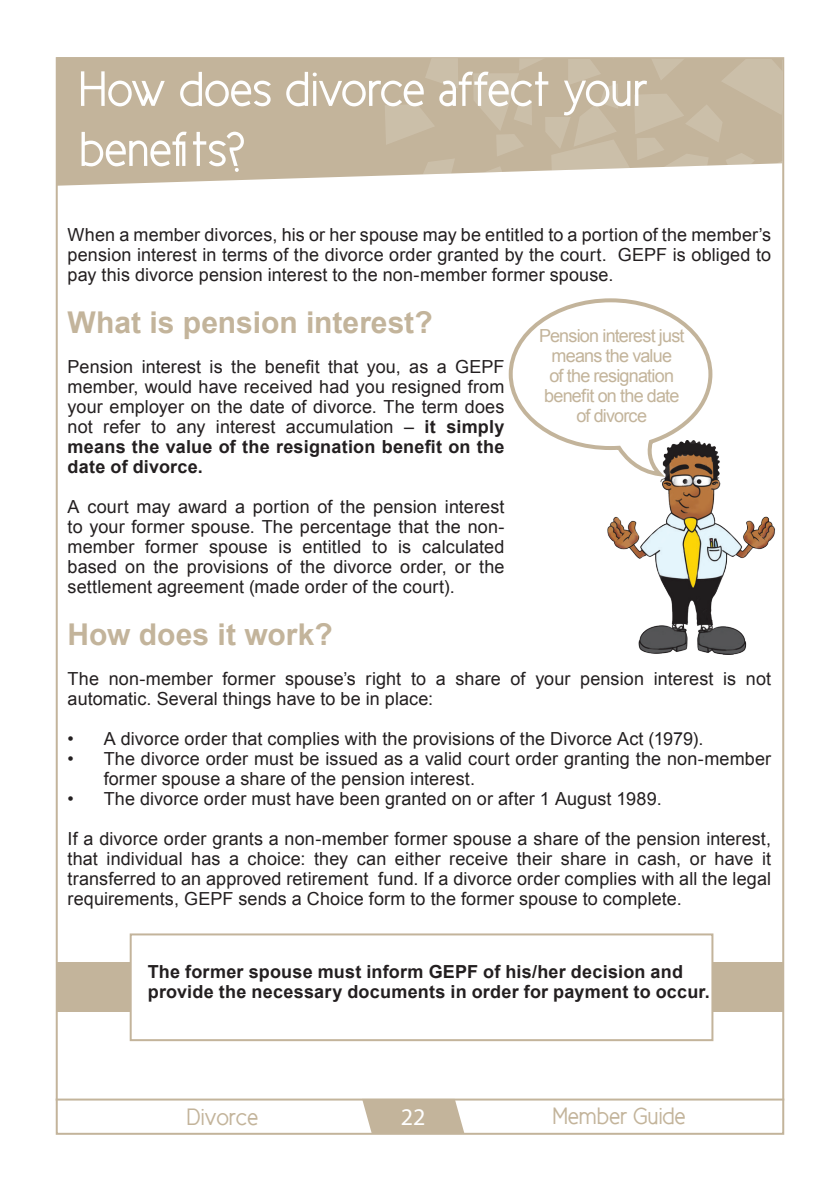
<style>
.page{position:relative;width:836px;height:1189px;background:#fff}
.page>*{position:absolute;margin:0;border:0;box-sizing:border-box;transform-origin:0 0}
.t1{font:50px "New Cicle Gordita";letter-spacing:-.015em;color:#fff}
.t2{font:700 30px "Arial";color:#c3b49b}
.t3{font:24px "New Cicle Gordita";color:#c3b49b}
.t4{font:24px "Myriad Pro";color:#fff}
.t5{font:18px/20px "Arial";letter-spacing:.005em;color:#231f20;text-align:justify}
.t6{font:700 18px "Arial";letter-spacing:.015em;color:#231f20}
.t7{font:18px/20px "Arial";letter-spacing:-.045em;color:#c3b49b;text-align:center}
.s1{font-weight:700}
</style>
<div class="page">
<hr style="left:56px;top:1098px;width:728px;height:2px;background:#c3b49b">
<svg style="left:362px;top:1098px;width:102px;height:35px;background:#c8bba4"></svg>
<div style="left:56px;top:57px;width:415px;height:129px;background:#c3b49b"></div>
<svg style="left:384px;top:104px;width:51px;height:41px;background:#c8bba4"></svg>
<svg style="left:417px;top:158px;width:38px;height:28px"></svg>
<svg style="left:425px;top:57px;width:33px;height:32px"></svg>
<svg style="left:471px;top:57px;width:311px;height:116px;background:#c8baa4"></svg>
<img style="left:607px;top:446px;width:168px;height:208px">
<svg style="left:508px;top:298px;width:206px;height:181px"></svg>
<div style="left:130px;top:933px;width:583px;height:108px;border:2px solid #c3b49b"></div>
<div style="left:56px;top:962px;width:75px;height:50px;background:#c3b49b"></div>
<div style="left:712px;top:962px;width:71px;height:50px;background:#c3b49b"></div>
<p class="t1" style="left:79px;top:63px;width:570px">How does divorce affect your</p>
<p class="t1" style="left:79px;top:123px;width:168px">benefits?</p>
<p class="t5" style="left:68px;top:224px;width:704px">When a member divorces, his or her spouse may be entitled to a portion of the member’s pension interest in terms of the divorce order granted by the court. GEPF is obliged to pay this divorce pension interest to the non-member former spouse.</p>
<p class="t2" style="left:68px;top:302px;width:366px">What is pension interest?</p>
<p class="t5" style="left:68px;top:356px;width:438px">Pension interest is the benefit that you, as a GEPF member, would have received had you resigned from your employer on the date of divorce. The term does not refer to any interest accumulation – <span class="s1">it simply means the value of the resignation benefit on the date of divorce.</span></p>
<p class="t5" style="left:68px;top:496px;width:438px">A court may award a portion of the pension interest to your former spouse. The percentage that the non&shy;member former spouse is entitled to is calculated based on the provisions of the divorce order, or the settlement agreement (made order of the court).</p>
<p class="t2" style="left:68px;top:614px;width:266px">How does it work?</p>
<p class="t5" style="left:68px;top:668px;width:704px">The non-member former spouse’s right to a share of your pension interest is not automatic. Several things have to be in place:</p>
<p class="t5" style="left:68px;top:728px;width:637px">• A divorce order that complies with the provisions of the Divorce Act (1979).</p>
<p class="t5" style="left:104px;top:748px;width:668px;text-indent:-36px">• The divorce order must be issued as a valid court order granting the non-member former spouse a share of the pension interest.</p>
<p class="t5" style="left:68px;top:788px;width:595px">• The divorce order must have been granted on or after 1 August 1989.</p>
<p class="t5" style="left:68px;top:828px;width:704px">If a divorce order grants a non-member former spouse a share of the pension interest, that individual has a choice: they can either receive their share in cash, or have it transferred to an approved retirement fund. If a divorce order complies with all the legal requirements, GEPF sends a Choice form to the former spouse to complete.</p>
<p class="t7" style="left:539px;top:326px;width:147px">Pension interest just means the value<br>of the resignation benefit on the date of divorce</p>
<p class="t6" style="left:148px;top:959px;width:536px">The former spouse must inform GEPF of his/her decision and</p>
<p class="t6" style="left:148px;top:979px;width:563px">provide the necessary documents in order for payment to occur.</p>
<p class="t3" style="left:187px;top:1104px;width:73px">Divorce</p>
<p class="t4" style="left:401px;top:1102px;width:26px">22</p>
<h3 class="t3" style="left:553px;top:1103px;width:134px">Member Guide</h3>
</div>
